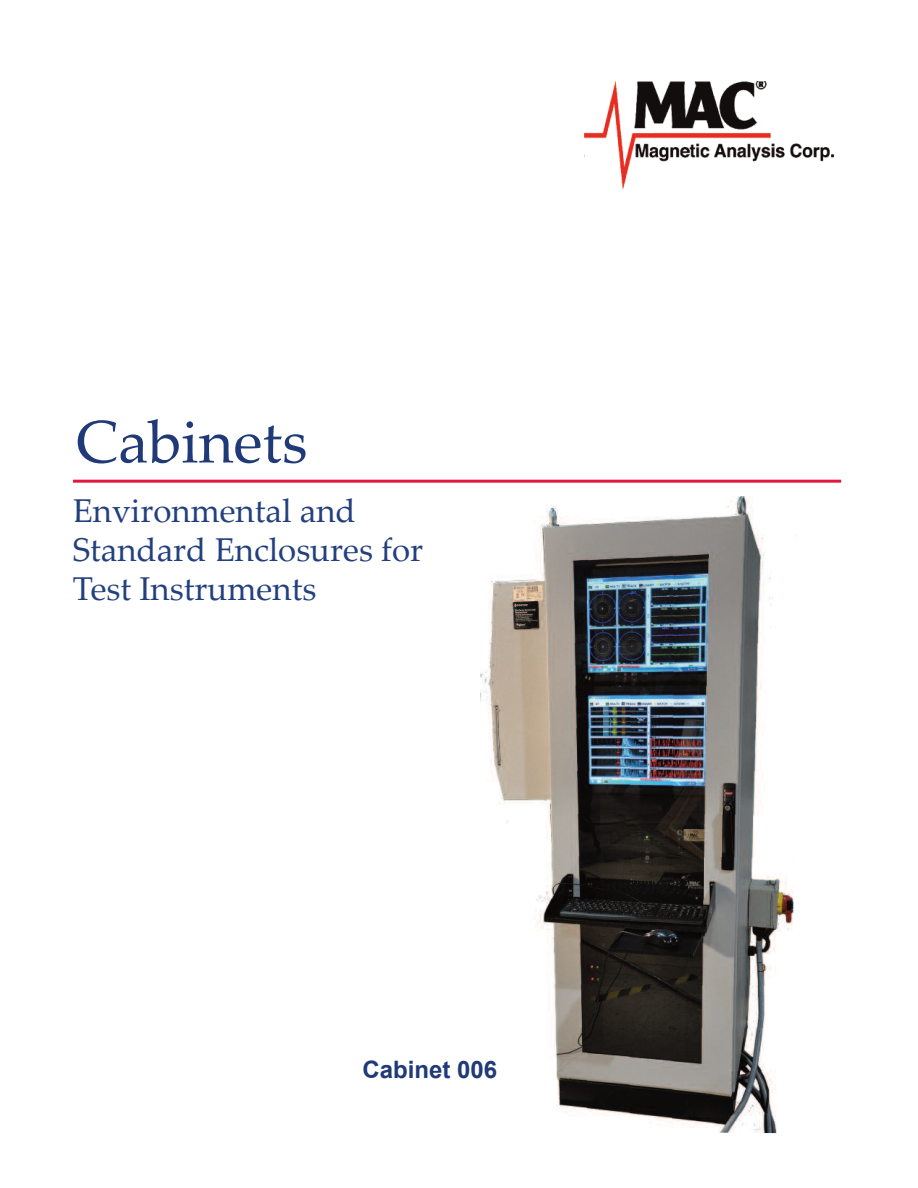
<style>
.page{position:relative;width:918px;height:1188px;background:#fff}
.page>*{position:absolute;margin:0;border:0;box-sizing:border-box;transform-origin:0 0}
.t1{font:60px "Palatino Linotype";color:#203979}
.t2{font:33px/39px "Palatino Linotype";color:#23407e}
.t3{font:700 24px "Arial";color:#203979}
</style>
<div class="page">
<hr style="left:73px;top:480px;width:768px;height:3px;background:#e4183e">
<img style="left:585px;top:81px;width:248px;height:108px">
<img style="left:480px;top:496px;width:317px;height:637px">
<div style="left:356px;top:1059px;width:147px;height:35px;background:#fff"></div>
<h1 class="t1" style="left:76px;top:419px;width:233px">Cabinets</h1>
<p class="t2" style="left:73px;top:495px;width:352px">Environmental and<br>Standard Enclosures for<br>Test Instruments</p>
<p class="t3" style="left:363px;top:1057px;width:136px">Cabinet 006</p>
</div>
